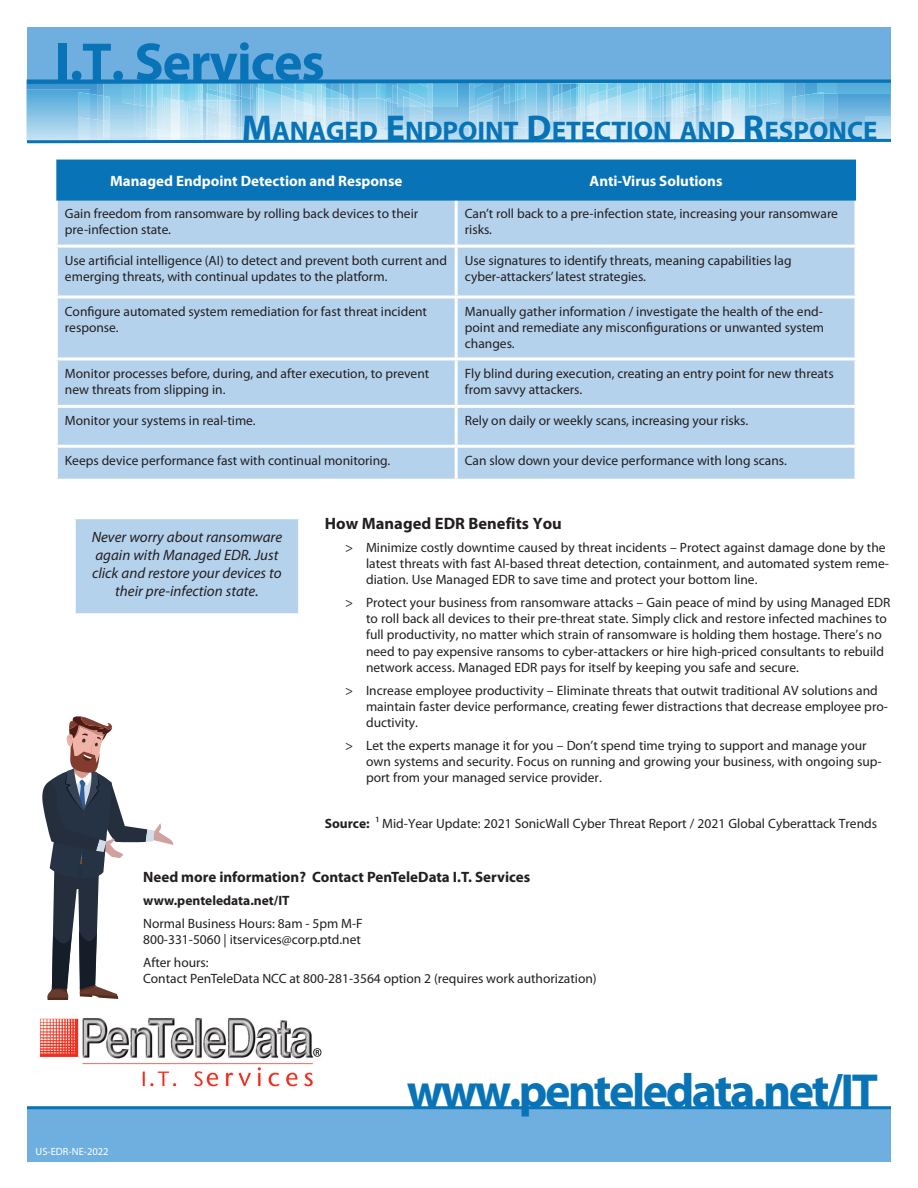
<style>
.page{position:relative;width:918px;height:1188px;background:#fff}
.page>*{position:absolute;margin:0;border:0;box-sizing:border-box;transform-origin:0 0}
.t1{font:700 54px "Myriad Pro";letter-spacing:-.02em;color:#0873b6}
.t2{font:700 48px "Myriad Pro";letter-spacing:-.05em;color:#0873b6}
.t3{font:700 27px "Myriad Pro";color:#0873b6}
.t4{font:700 16.5px "Myriad Pro";color:#231f20}
.t5{font:italic 15px/18px "Myriad Pro";color:#231f20;text-align:center}
.t6{font:700 15px "Myriad Pro";color:#fff}
.t7{font:700 15px "Myriad Pro";color:#231f20}
.t8{font:13.5px/16.2px "Myriad Pro";color:#231f20}
.t9{font:700 13.5px "Myriad Pro";color:#231f20}
.t10{font:10.5px "Myriad Pro";color:#fff}
.s1{font-size:36px}
.s2{font-weight:700}
</style>
<div class="page">
<svg style="left:26px;top:79px;width:865px;height:65px;background:#99cee9"></svg>
<div style="left:27px;top:27px;width:864px;height:54px;background:#6fafe0"></div>
<hr style="left:27px;top:80px;width:864px;height:2px;background:#0873b6">
<div style="left:27px;top:1108px;width:864px;height:54px;background:#6fafe0"></div>
<hr style="left:27px;top:1106px;width:864px;height:3px;background:#0873b6">
<img style="left:39px;top:1018px;width:283px;height:69px">
<svg style="left:42px;top:716px;width:132px;height:284px"></svg>
<div style="left:74px;top:518px;width:226px;height:97px;background:#b5d2ed"></div>
<hr style="left:73px;top:516px;width:228px;height:3px;background:#fff">
<hr style="left:73px;top:519px;width:3px;height:94px;background:#fff">
<hr style="left:298px;top:519px;width:3px;height:94px;background:#fff">
<hr style="left:73px;top:613px;width:228px;height:3px;background:#fff">
<div style="left:56px;top:160px;width:800px;height:41px;background:#0873b6"></div>
<div style="left:56px;top:201px;width:800px;height:278px;background:#b5d2ed"></div>
<hr style="left:55px;top:201px;width:3px;height:44px;background:#fff">
<hr style="left:455px;top:201px;width:3px;height:44px;background:#fff">
<hr style="left:855px;top:201px;width:3px;height:44px;background:#fff">
<hr style="left:55px;top:245px;width:401px;height:3px;background:#fff">
<hr style="left:55px;top:248px;width:3px;height:48px;background:#fff">
<hr style="left:456px;top:245px;width:402px;height:3px;background:#fff">
<hr style="left:455px;top:248px;width:3px;height:48px;background:#fff">
<hr style="left:855px;top:248px;width:3px;height:48px;background:#fff">
<hr style="left:55px;top:296px;width:401px;height:2px;background:#fff">
<hr style="left:55px;top:299px;width:3px;height:58px;background:#fff">
<hr style="left:456px;top:296px;width:402px;height:2px;background:#fff">
<hr style="left:455px;top:299px;width:3px;height:58px;background:#fff">
<hr style="left:855px;top:299px;width:3px;height:58px;background:#fff">
<hr style="left:55px;top:357px;width:401px;height:3px;background:#fff">
<hr style="left:55px;top:360px;width:3px;height:45px;background:#fff">
<hr style="left:456px;top:357px;width:402px;height:3px;background:#fff">
<hr style="left:455px;top:360px;width:3px;height:45px;background:#fff">
<hr style="left:855px;top:360px;width:3px;height:45px;background:#fff">
<hr style="left:55px;top:405px;width:401px;height:3px;background:#fff">
<hr style="left:55px;top:408px;width:3px;height:37px;background:#fff">
<hr style="left:456px;top:405px;width:402px;height:3px;background:#fff">
<hr style="left:455px;top:408px;width:3px;height:37px;background:#fff">
<hr style="left:855px;top:408px;width:3px;height:37px;background:#fff">
<hr style="left:55px;top:445px;width:401px;height:3px;background:#fff">
<hr style="left:55px;top:448px;width:3px;height:31px;background:#fff">
<hr style="left:456px;top:445px;width:402px;height:3px;background:#fff">
<hr style="left:455px;top:448px;width:3px;height:31px;background:#fff">
<hr style="left:855px;top:448px;width:3px;height:31px;background:#fff">
<p class="t1" style="left:55px;top:27px;width:272px">I.T. Services</p>
<p class="t3" style="left:242px;top:114px;width:637px"><span class="s1">M</span>ANAGED <span class="s1">E</span>NDPOINT <span class="s1">D</span>ETECTION AND <span class="s1">R</span>ESPONCE</p>
<p class="t6" style="left:110px;top:171px;width:294px">Managed Endpoint Detection and Response</p>
<p class="t6" style="left:590px;top:171px;width:135px">Anti-Virus Solutions</p>
<p class="t8" style="left:65px;top:205px;width:355px">Gain freedom from ransomware by rolling back devices to their pre-infection state.</p>
<p class="t8" style="left:465px;top:205px;width:375px">Can’t roll back to a pre-infection state, increasing your ransomware risks.</p>
<p class="t8" style="left:65px;top:252px;width:383px">Use artificial intelligence (AI) to detect and prevent both current and emerging threats, with continual updates to the platform.</p>
<p class="t8" style="left:465px;top:252px;width:328px">Use signatures to identify threats, meaning capabilities lag cyber-attackers’ latest strategies.</p>
<p class="t8" style="left:65px;top:303px;width:364px">Configure automated system remediation for fast threat incident response.</p>
<p class="t8" style="left:465px;top:303px;width:361px;text-align:justify">Manually gather information / investigate the health of the end&shy;point and remediate any misconfigurations or unwanted system changes.</p>
<p class="t8" style="left:65px;top:365px;width:366px">Monitor processes before, during, and after execution, to prevent new threats from slipping in.</p>
<p class="t8" style="left:465px;top:365px;width:370px">Fly blind during execution, creating an entry point for new threats from savvy attackers.</p>
<p class="t8" style="left:65px;top:412px;width:192px">Monitor your systems in real-time.</p>
<p class="t8" style="left:465px;top:412px;width:285px">Rely on daily or weekly scans, increasing your risks.</p>
<p class="t8" style="left:65px;top:452px;width:327px">Keeps device performance fast with continual monitoring.</p>
<p class="t8" style="left:465px;top:452px;width:323px">Can slow down your device performance with long scans.</p>
<p class="t4" style="left:325px;top:512px;width:238px">How Managed EDR Benefits You</p>
<p class="t8" style="left:366px;top:539px;width:525px;text-indent:-21px">&gt; Minimize costly downtime caused by threat incidents – Protect against damage done by the latest threats with fast AI-based threat detection, containment, and automated system reme&shy;diation. Use Managed EDR to save time and protect your bottom line.</p>
<p class="t8" style="left:366px;top:594px;width:526px;text-indent:-21px">&gt; Protect your business from ransomware attacks – Gain peace of mind by using Managed EDR to roll back all devices to their pre-threat state. Simply click and restore infected machines to full productivity, no matter which strain of ransomware is holding them hostage. There’s no need to pay expensive ransoms to cyber-attackers or hire high-priced consultants to rebuild network access. Managed EDR pays for itself by keeping you safe and secure.</p>
<p class="t8" style="left:366px;top:682px;width:523px;text-indent:-21px">&gt; Increase employee productivity – Eliminate threats that outwit traditional AV solutions and maintain faster device performance, creating fewer distractions that decrease employee pro&shy;ductivity.</p>
<p class="t8" style="left:366px;top:737px;width:517px;text-indent:-21px">&gt; Let the experts manage it for you – Don’t spend time trying to support and manage your own systems and security. Focus on running and growing your business, with ongoing sup&shy;port from your managed service provider.</p>
<p class="t8" style="left:325px;top:815px;width:554px"><span class="s2">Source:</span> 1 Mid-Year Update: 2021 SonicWall Cyber Threat Report / 2021 Global Cyberattack Trends</p>
<p class="t7" style="left:143px;top:867px;width:389px">Need more information? Contact PenTeleData I.T. Services</p>
<p class="t9" style="left:143px;top:892px;width:148px">www.penteledata.net/IT</p>
<p class="t8" style="left:143px;top:915px;width:221px">Normal Business Hours: 8am - 5pm M-F</p>
<p class="t8" style="left:143px;top:931px;width:219px">800-331-5060 | itservices@corp.ptd.net</p>
<p class="t8" style="left:143px;top:954px;width:67px">After hours:</p>
<p class="t8" style="left:143px;top:970px;width:455px">Contact PenTeleData NCC at 800-281-3564 option 2 (requires work authorization)</p>
<p class="t5" style="left:92px;top:528px;width:192px">Never worry about ransomware again with Managed EDR. Just click and restore your devices to their pre-infection state.</p>
<p class="t10" style="left:36px;top:1145px;width:75px">US-EDR-NE-2022</p>
<p class="t2" style="left:407px;top:1059px;width:473px">www.penteledata.net/IT</p>
</div>
